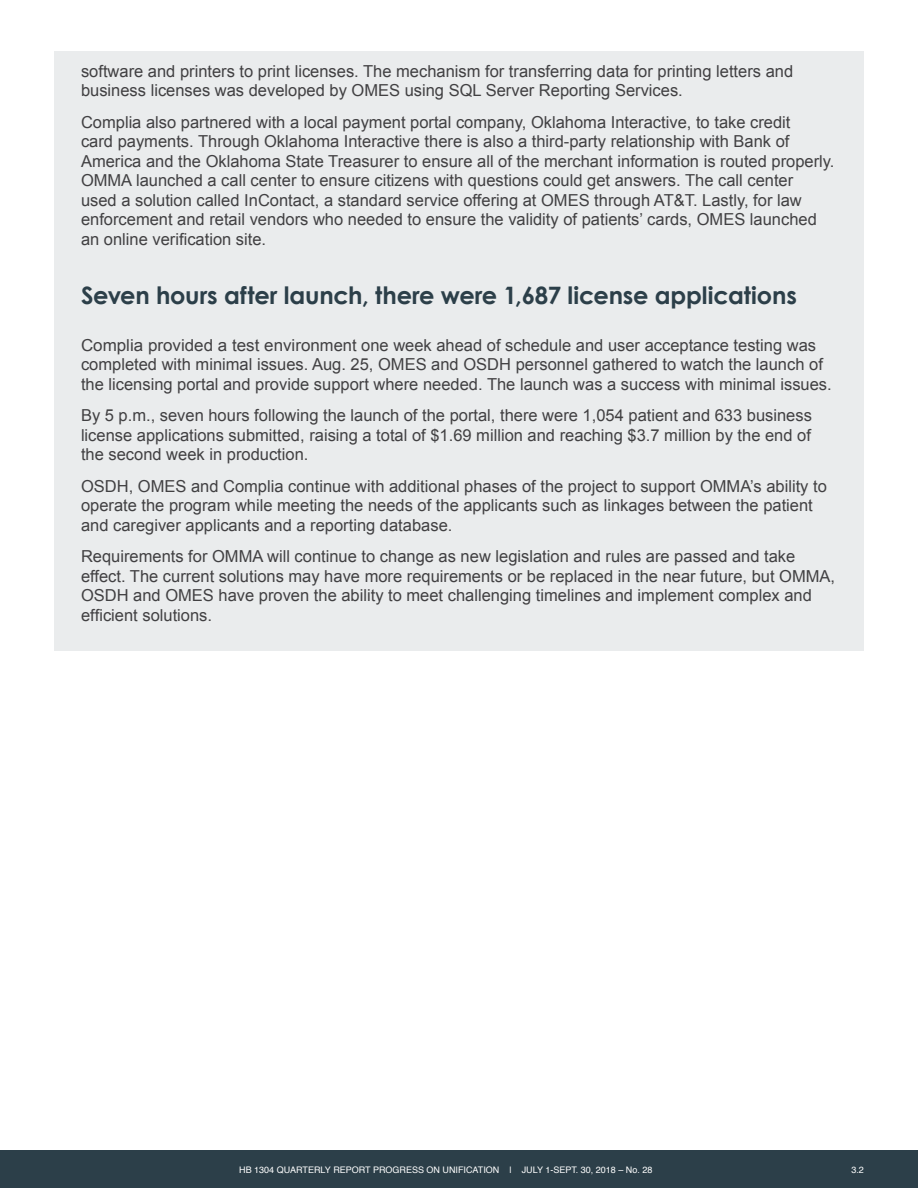
<style>
.page{position:relative;width:918px;height:1188px;background:#fff}
.page>*{position:absolute;margin:0;border:0;box-sizing:border-box;transform-origin:0 0}
.Shaded_Header_for_Ne{font:700 24px "Century Gothic";letter-spacing:-.01em;color:#2c3f49}
.Shaded_News_Article{font:16.5px/19.5px "Arial";color:#414042}
.t1{font:9px "Helvetica";color:#fff}
</style>
<div class="page">
<div style="left:0;top:1150px;width:918px;height:38px;background:#2c3f49"></div>
<div style="left:54px;top:51px;width:810px;height:76px;background:#eaeced"></div>
<div style="left:54px;top:102px;width:810px;height:173px;background:#eaeced"></div>
<div style="left:54px;top:266px;width:810px;height:63px;background:#eaeced"></div>
<div style="left:54px;top:325px;width:810px;height:95px;background:#eaeced"></div>
<div style="left:54px;top:396px;width:810px;height:95px;background:#eaeced"></div>
<div style="left:54px;top:466px;width:810px;height:95px;background:#eaeced"></div>
<div style="left:54px;top:537px;width:810px;height:114px;background:#eaeced"></div>
<p class="Shaded_News_Article" style="left:81px;top:61px;width:714px">software and printers to print licenses. The mechanism for transferring data for printing letters and business licenses was developed by OMES using SQL Server Reporting Services.</p>
<p class="Shaded_News_Article" style="left:81px;top:112px;width:755px">Complia also partnered with a local payment portal company, Oklahoma Interactive, to take credit<br>card payments. Through Oklahoma Interactive there is also a third-party relationship with Bank of America and the Oklahoma State Treasurer to ensure all of the merchant information is routed properly.<br>OMMA launched a call center to ensure citizens with questions could get answers. The call center<br>used a solution called InContact, a standard service offering at OMES through AT&amp;T. Lastly, for law enforcement and retail vendors who needed to ensure the validity of patients’ cards, OMES launched an online verification site.</p>
<p class="Shaded_Header_for_Ne" style="left:81px;top:280px;width:717px">Seven hours after launch, there were 1,687 license applications</p>
<p class="Shaded_News_Article" style="left:81px;top:335px;width:752px">Complia provided a test environment one week ahead of schedule and user acceptance testing was completed with minimal issues. Aug. 25, OMES and OSDH personnel gathered to watch the launch of the licensing portal and provide support where needed. The launch was a success with minimal issues.</p>
<p class="Shaded_News_Article" style="left:81px;top:406px;width:732px;text-align:justify">By 5 p.m., seven hours following the launch of the portal, there were 1,054 patient and 633 business license applications submitted, raising a total of $1.69 million and reaching $3.7 million by the end of the second week in production.</p>
<p class="Shaded_News_Article" style="left:81px;top:476px;width:747px">OSDH, OMES and Complia continue with additional phases of the project to support OMMA’s ability to operate the program while meeting the needs of the applicants such as linkages between the patient and caregiver applicants and a reporting database.</p>
<p class="Shaded_News_Article" style="left:81px;top:547px;width:756px">Requirements for OMMA will continue to change as new legislation and rules are passed and take effect. The current solutions may have more requirements or be replaced in the near future, but OMMA, OSDH and OMES have proven the ability to meet challenging timelines and implement complex and efficient solutions.</p>
<p class="t1" style="left:239px;top:1163px;width:415px">HB 1304 QUARTERLY REPORT PROGRESS ON UNIFICATION | JULY 1-SEPT. 30, 2018 – No. 28</p>
<p class="t1" style="left:851px;top:1163px;width:14px">3.2</p>
</div>
